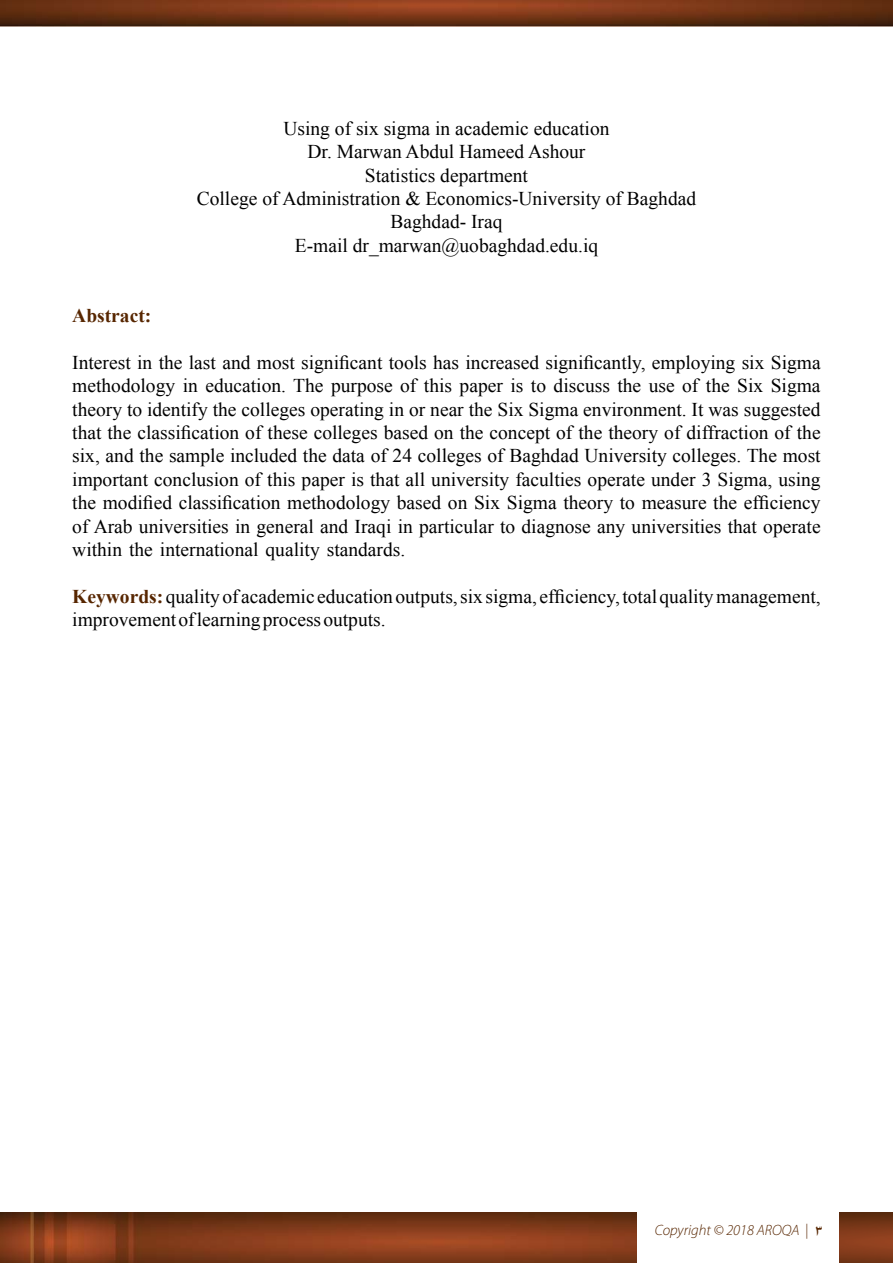
<style>
.page{position:relative;width:893px;height:1263px;background:#fff}
.page>*{position:absolute;margin:0;border:0;box-sizing:border-box;transform-origin:0 0}
.t1{font:19.5px/23.4px "Times New Roman";color:#000;text-align:center}
.t2{font:700 19.5px "Times New Roman";color:#572600}
.t3{font:500 18px "Win Soft Pro";color:#572600}
.t4{font:italic 300 15px "Myriad Pro";color:#572600}
.s1{font-weight:700;color:#572600}
.s2{font-family:"Myriad Pro";font-weight:300;font-style:italic;font-size:15px}
</style>
<div class="page">
<img style="left:0;top:1212px;width:636px;height:51px">
<img style="left:840px;top:1212px;width:53px;height:51px">
<img style="left:1px;top:0;width:892px;height:26px">
<svg style="left:0;top:0;width:1px;height:26px"></svg>
<p class="t1" style="left:197px;top:116px;width:501px">Using of six sigma in academic education<br>Dr. Marwan Abdul Hameed Ashour<br>Statistics department<br>College of Administration &amp; Economics-University of Baghdad Baghdad- Iraq<br>E-mail dr_marwan@uobaghdad.edu i q.</p>
<p class="t2" style="left:72px;top:302px;width:81px">Abstract:</p>
<p class="t1" style="left:72px;top:350px;width:750px;text-align:justify">Interest in the last and most significant tools has increased significantly, employing six Sigma methodology in education. The purpose of this paper is to discuss the use of the Six Sigma theory to identify the colleges operating in or near the Six Sigma environment It. was suggested that the classification of these colleges based on the concept of the theory of diffraction of the six, and the sample included the data of 24 colleges of Baghdad University colleges. The most important conclusion of this paper is that all university faculties operate under 3 Sigma, using the modified classification methodology based on Six Sigma theory to measure the efficiency of Arab universities in general and Iraqi in particular to diagnose any universities that operate within the international quality standards.</p>
<p class="t1" style="left:72px;top:584px;width:750px;text-align:left"><span class="s1">Keywords:</span>qualityofacademiceducationoutputs,sixsigma,efficiency,totalqualitymanagement, improvementoflearningprocessoutputs.</p>
<p class="t3" style="left:805px;top:1218px;width:19px">3<span class="s2">|</span></p>
<p class="t4" style="left:655px;top:1221px;width:146px">Copyright © 2018 AROQA</p>
</div>
